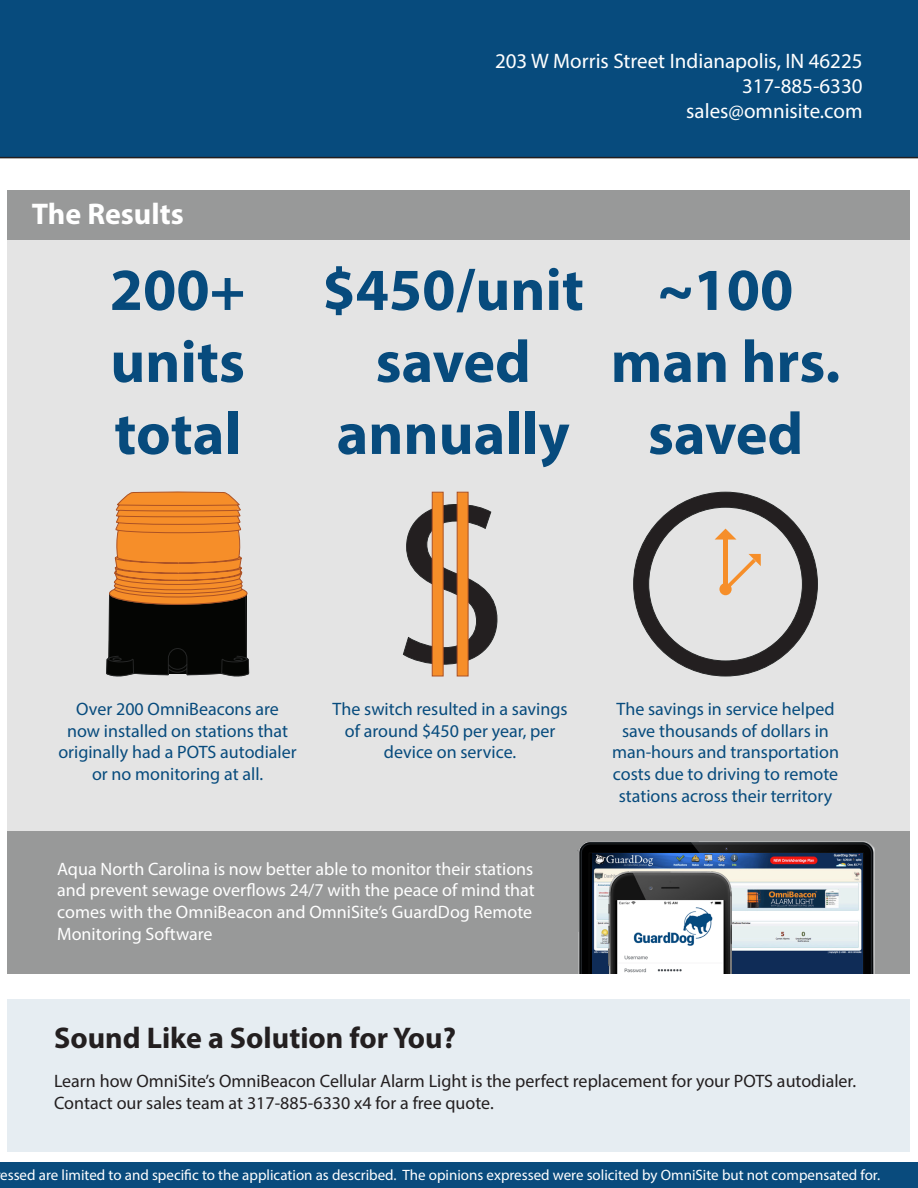
<style>
.page{position:relative;width:918px;height:1188px;background:#fff}
.page>*{position:absolute;margin:0;border:0;box-sizing:border-box;transform-origin:0 0}
.t1{font:700 60px/72px "Myriad Pro";color:#074b7d;text-align:center}
.t2{font:700 30px "Myriad Pro";color:#231f20}
.t3{font:700 30px "Myriad Pro";color:#fff}
.t4{font:21px "Myriad Pro";color:#fff}
.t5{font:18px/21.6px "Myriad Pro";color:#074b7d;text-align:center}
.t6{font:18px/21.6px "Myriad Pro";color:#fff}
.t7{font:18px/21.6px "Myriad Pro";color:#231f20}
.t8{font:15px "Myriad Pro";color:#fff}
</style>
<div class="page">
<div style="left:7px;top:190px;width:902px;height:783px;background:#989999"></div>
<div style="left:0;top:0;width:918px;height:158px;background:#074b7d"></div>
<div style="left:0;top:1162px;width:918px;height:26px;background:#094b7d"></div>
<div style="left:7px;top:1000px;width:902px;height:152px;background:#e6edf2"></div>
<div style="left:7px;top:240px;width:902px;height:591px;background:#e4e4e4"></div>
<svg style="left:106px;top:492px;width:144px;height:185px;background:#925e2d"></svg>
<svg style="left:403px;top:504px;width:95px;height:161px"></svg>
<div style="left:432px;top:492px;width:12px;height:184px;background:#f68e29;border:1px solid #ac5225"></div>
<div style="left:457px;top:492px;width:11px;height:184px;background:#f68e29;border:1px solid #ac5225"></div>
<svg style="left:633px;top:491px;width:185px;height:186px"></svg>
<div style="left:719px;top:583px;width:13px;height:12px;background:#f68e29;border-radius:50%"></div>
<img style="left:578px;top:841px;width:297px;height:132px">
<img style="left:593px;top:853px;width:269px;height:120px">
<img style="left:608px;top:871px;width:123px;height:102px">
<img style="left:617px;top:901px;width:107px;height:72px">
<svg style="left:577px;top:841px;width:13px;height:11px"></svg>
<div style="left:657px;top:953px;width:23px;height:8px;background:#fff"></div>
<p class="t3" style="left:32px;top:194px;width:153px">The Results</p>
<p class="t4" style="left:495px;top:48px;width:369px">203 W Morris Street Indianapolis, IN 46225</p>
<p class="t4" style="left:742px;top:73px;width:122px">317-885-6330</p>
<p class="t4" style="left:686px;top:98px;width:178px">sales@omnisite.com</p>
<p class="t1" style="left:110px;top:252px;width:137px;text-align:justify">200+ units total</p>
<p class="t1" style="left:322px;top:252px;width:263px">$450/unit saved annually</p>
<p class="t1" style="left:611px;top:252px;width:231px">~100 man hrs. saved</p>
<p class="t5" style="left:58px;top:698px;width:240px">Over 200 OmniBeacons are now installed on stations that originally had a POTS autodialer or no monitoring at all.</p>
<p class="t5" style="left:333px;top:698px;width:237px">The switch resulted in a savings of around $450 per year, per device on service.</p>
<p class="t5" style="left:612px;top:698px;width:229px">The savings in service helped save thousands of dollars in man-hours and transportation costs due to driving to remote stations across their territory</p>
<p class="t6" style="left:57px;top:858px;width:479px">Aqua North Carolina is now better able to monitor their stations and prevent sewage overflows 24/7 with the peace of mind that comes with the OmniBeacon and OmniSite’s GuardDog Remote Monitoring Software</p>
<p class="t2" style="left:54px;top:1018px;width:404px">Sound Like a Solution for You?</p>
<p class="t7" style="left:54px;top:1070px;width:804px">Learn how OmniSite’s OmniBeacon Cellular Alarm Light is the perfect replacement for your POTS autodialer.<br>Contact our sales team at 317-885-6330 x4 for a free quote.</p>
<p class="t8" style="left:0;top:1165px;width:881px">essed are limited to and specific to the application as described. The opinions expressed were solicited by OmniSite but not compensated for.</p>
</div>
